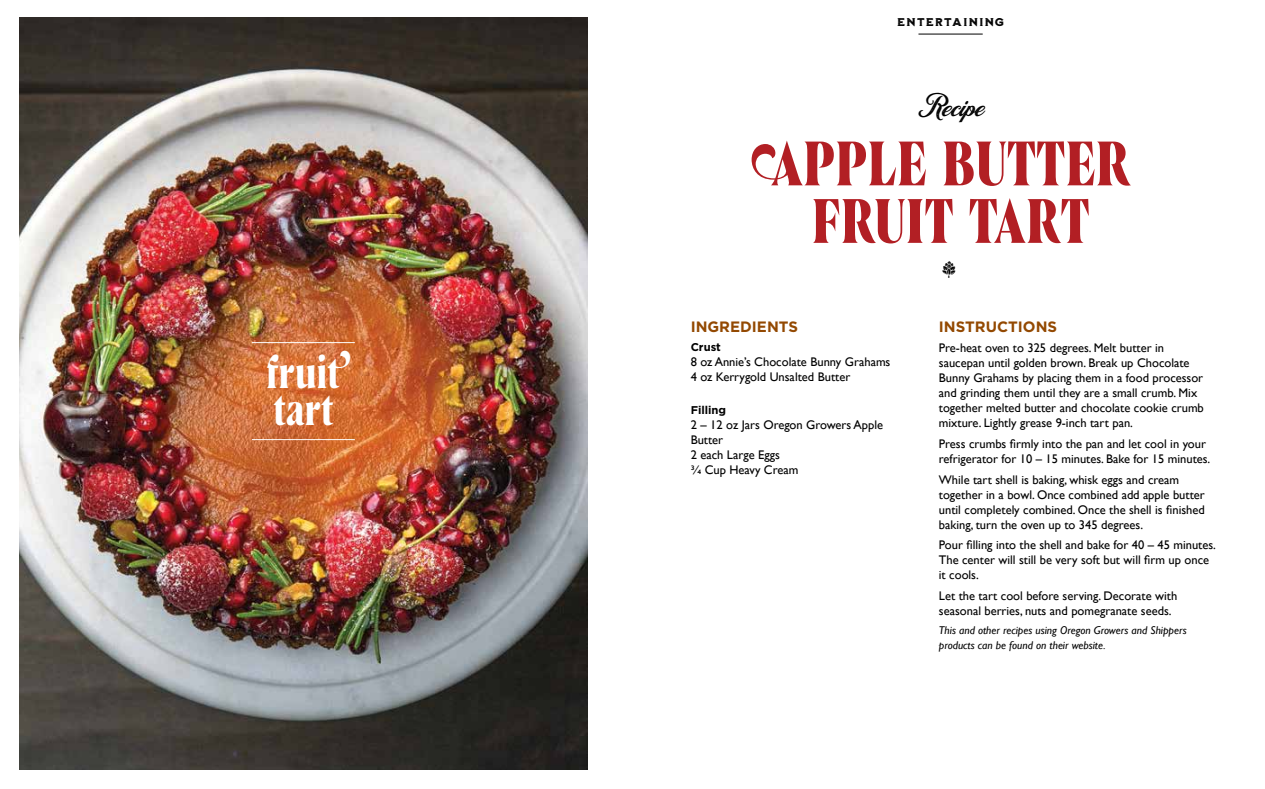
<style>
.page{position:relative;width:1265px;height:789px;background:#fff}
.page>*{position:absolute;margin:0;border:0;box-sizing:border-box;transform-origin:0 0}
.t1{font:700 62.5px/57.5px "Wayfinder CF";color:#b21f24;text-align:center}
.t2{font:600 45px/37.5px "Wayfinder CF";color:#fff}
.t3{font:20px "Milkstore 01 Scr";color:#000}
.t4{font:700 15px "Gotham";color:#934902}
.t5{font:12.5px/15px "Gill Sans";color:#000}
.t6{font:italic 11.25px/15px "Gill Sans";color:#000}
.t7{font:900 11.25px "Milkstore 03";letter-spacing:.12em;color:#000}
.t8{font:700 11.25px "Gotham";color:#000}
</style>
<div class="page">
<img style="left:19px;top:17px;width:568px;height:753px">
<hr style="left:918px;top:34px;width:65px;height:1px;background:#000">
<hr style="left:252px;top:342px;width:103px;height:1px;background:#fff">
<hr style="left:252px;top:439px;width:103px;height:1px;background:#fff">
<h2 class="t2" style="left:267px;top:354px;width:75px">fruit tart</h2>
<p class="t7" style="left:897px;top:15px;width:108px">ENTERTAINING</p>
<h3 class="t3" style="left:917px;top:97px;width:68px">Recipe</h3>
<h1 class="t1" style="left:771px;top:136px;width:361px">APPLE BUTTER<br>FRUIT TART</h1>
<p class="t4" style="left:691px;top:316px;width:109px">INGREDIENTS</p>
<p class="t8" style="left:691px;top:340px;width:32px">Crust</p>
<p class="t5" style="left:691px;top:355px;width:201px">8 oz Annie’s Chocolate Bunny Grahams<br>4 oz Kerrygold Unsalted Butter</p>
<p class="t8" style="left:691px;top:403px;width:37px">Filling</p>
<p class="t5" style="left:691px;top:418px;width:194px">2 – 12 oz Jars Oregon Growers Apple<br>Butter<br>2 each Large Eggs<br>¾ Cup Heavy Cream</p>
<p class="t4" style="left:939px;top:316px;width:120px">INSTRUCTIONS</p>
<p class="t5" style="left:939px;top:341px;width:266px">Pre-heat oven to 325 degrees. Melt butter in saucepan until golden brown. Break up Chocolate Bunny Grahams by placing them in a food processor and grinding them until they are a small crumb. Mix together melted butter and chocolate cookie crumb mixture. Lightly grease 9-inch tart pan.</p>
<p class="t5" style="left:939px;top:436px;width:273px">Press crumbs firmly into the pan and let cool in your refrigerator for 10 – 15 minutes. Bake for 15 minutes.</p>
<p class="t5" style="left:939px;top:472px;width:267px">While tart shell is baking, whisk eggs and cream together in a bowl. Once combined add apple butter until completely combined. Once the shell is finished baking, turn the oven up to 345 degrees.</p>
<p class="t5" style="left:939px;top:538px;width:279px">Pour filling into the shell and bake for 40 – 45 minutes.<br>The center will still be very soft but will firm up once it cools.</p>
<p class="t5" style="left:939px;top:588px;width:240px">Let the tart cool before serving. Decorate with seasonal berries, nuts and pomegranate seeds.</p>
<p class="t6" style="left:939px;top:623px;width:249px">This and other recipes using Oregon Growers and Shippers products can be found on their website.</p>
</div>
